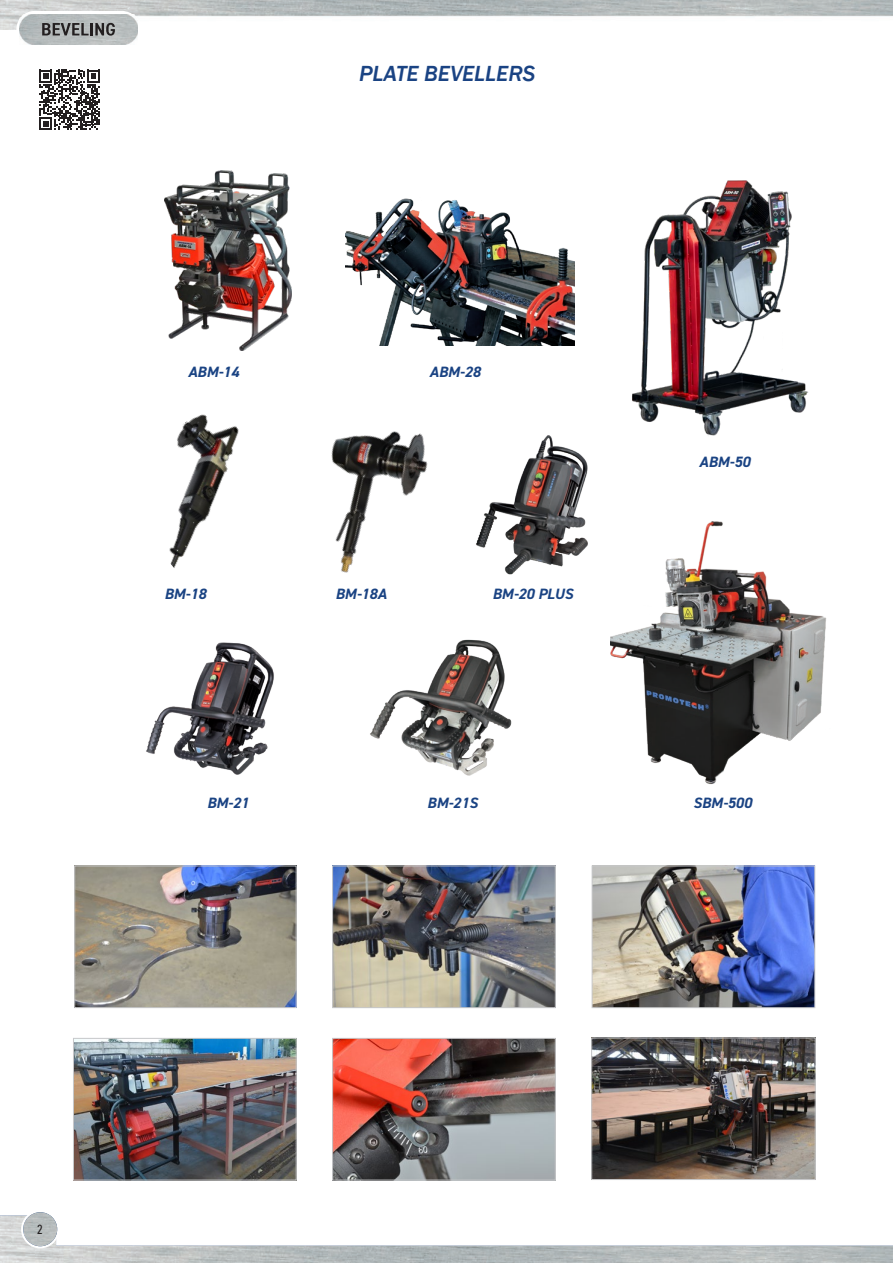
<style>
.page{position:relative;width:893px;height:1263px;background:#fff}
.page>*{position:absolute;margin:0;border:0;box-sizing:border-box;transform-origin:0 0}
.t1{font:italic 500 22.5px "Franklin Gothic";color:#1a4383}
.t2{font:italic 700 15px "DIN2014";color:#1a4383}
.t3{font:condensed 13.5px "DIN2014";color:#231f20}
</style>
<div class="page">
<div style="left:16px;top:11px;width:124px;height:36px;border:6px solid #fff;border-radius:15px"></div>
<img style="left:20px;top:36px;width:117px;height:8px">
<svg style="left:0;top:0;width:893px;height:36px"></svg>
<img style="left:0;top:1216px;width:893px;height:47px">
<div style="left:21px;top:1210px;width:38px;height:38px;border:4px solid #fff;border-radius:50%"></div>
<img style="left:23px;top:1212px;width:34px;height:34px;border-radius:17px">
<svg style="left:39px;top:70px;width:61px;height:60px"></svg>
<img style="left:476px;top:435px;width:112px;height:140px">
<img style="left:146px;top:642px;width:128px;height:133px">
<img style="left:370px;top:639px;width:142px;height:137px">
<img style="left:610px;top:521px;width:216px;height:263px">
<img style="left:164px;top:171px;width:128px;height:180px">
<img style="left:632px;top:180px;width:177px;height:256px">
<img style="left:331px;top:431px;width:97px;height:142px">
<img style="left:76px;top:867px;width:219px;height:139px">
<div style="left:74px;top:865px;width:223px;height:143px;border:1px solid #c7c8ca"></div>
<img style="left:334px;top:867px;width:220px;height:139px">
<div style="left:332px;top:865px;width:224px;height:143px;border:1px solid #c7c8ca"></div>
<img style="left:594px;top:867px;width:219px;height:139px">
<div style="left:592px;top:865px;width:223px;height:143px;border:1px solid #c7c8ca"></div>
<img style="left:75px;top:1040px;width:220px;height:138px">
<div style="left:73px;top:1038px;width:224px;height:142px;border:1px solid #c7c8ca"></div>
<img style="left:334px;top:1040px;width:220px;height:138px">
<div style="left:332px;top:1038px;width:224px;height:142px;border:1px solid #c7c8ca"></div>
<img style="left:593px;top:1039px;width:221px;height:139px">
<div style="left:591px;top:1037px;width:225px;height:143px;border:1px solid #c7c8ca"></div>
<img style="left:169px;top:414px;width:70px;height:154px">
<img style="left:346px;top:198px;width:229px;height:148px">
<p class="t2" style="left:188px;top:361px;width:52px">ABM-14</p>
<p class="t1" style="left:359px;top:59px;width:177px">PLATE BEVELLERS</p>
<p class="t2" style="left:430px;top:361px;width:52px">ABM-28</p>
<p class="t2" style="left:164px;top:584px;width:43px">BM-18</p>
<p class="t2" style="left:335px;top:584px;width:52px">BM-18A</p>
<p class="t2" style="left:492px;top:584px;width:82px">BM-20 PLUS</p>
<p class="t2" style="left:207px;top:793px;width:43px">BM-21</p>
<p class="t2" style="left:427px;top:793px;width:52px">BM-21S</p>
<p class="t2" style="left:699px;top:452px;width:52px">ABM-50</p>
<p class="t2" style="left:693px;top:793px;width:60px">SBM-500</p>
<p class="t3" style="left:37px;top:1220px;width:7px">2</p>
</div>
